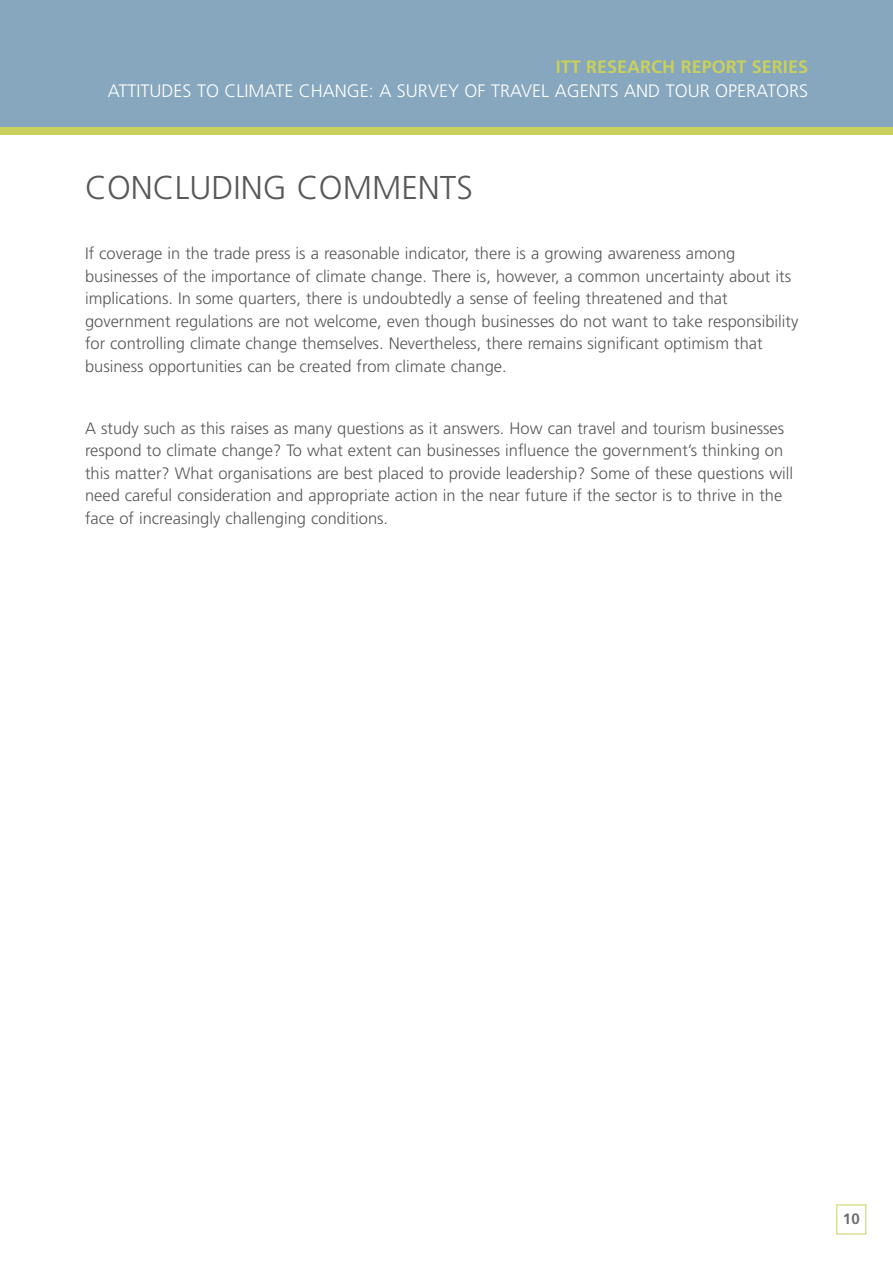
<style>
.page{position:relative;width:893px;height:1263px;background:#fff}
.page>*{position:absolute;margin:0;border:0;box-sizing:border-box;transform-origin:0 0}
.t1{font:300 33px "Frutiger";color:#57585a}
.t2{font:300 18px "Frutiger";color:#fff}
.t3{font:700 18px "Frutiger";color:#cad05d}
.t4{font:300 16.5px/22.5px "Frutiger";color:#57585a}
.t5{font:700 15px "Frutiger";color:#6c6d70}
</style>
<div class="page">
<div style="left:0;top:0;width:893px;height:128px;background:#86a7bd"></div>
<div style="left:0;top:128px;width:893px;height:7px;background:#cad05d"></div>
<div style="left:836px;top:1204px;width:30px;height:30px;border:1px solid #cad05d"></div>
<p class="t3" style="left:556px;top:59px;width:254px">ITT RESEARCH REPORT SERIES</p>
<p class="t2" style="left:108px;top:84px;width:702px">ATTITUDES TO CLIMATE CHANGE: A SURVEY OF TRAVEL AGENTS AND TOUR OPERATORS</p>
<h1 class="t1" style="left:85px;top:174px;width:389px">CONCLUDING COMMENTS</h1>
<p class="t4" style="left:85px;top:243px;width:715px">If coverage in the trade press is a reasonable indicator, there is a growing awareness among businesses of the importance of climate change. There is, however, a common uncertainty about its implications. In some quarters, there is undoubtedly a sense of feeling threatened and that government regulations are not welcome, even though businesses do not want to take responsibility for controlling climate change themselves. Nevertheless, there remains significant optimism that business opportunities can be created from climate change.</p>
<p class="t4" style="left:85px;top:418px;width:710px">A study such as this raises as many questions as it answers. How can travel and tourism businesses respond to climate change? To what extent can businesses influence the government’s thinking on this matter? What organisations are best placed to provide leadership? Some of these questions will need careful consideration and appropriate action in the near future if the sector is to thrive in the face of increasingly challenging conditions.</p>
<p class="t5" style="left:843px;top:1212px;width:18px">10</p>
</div>
